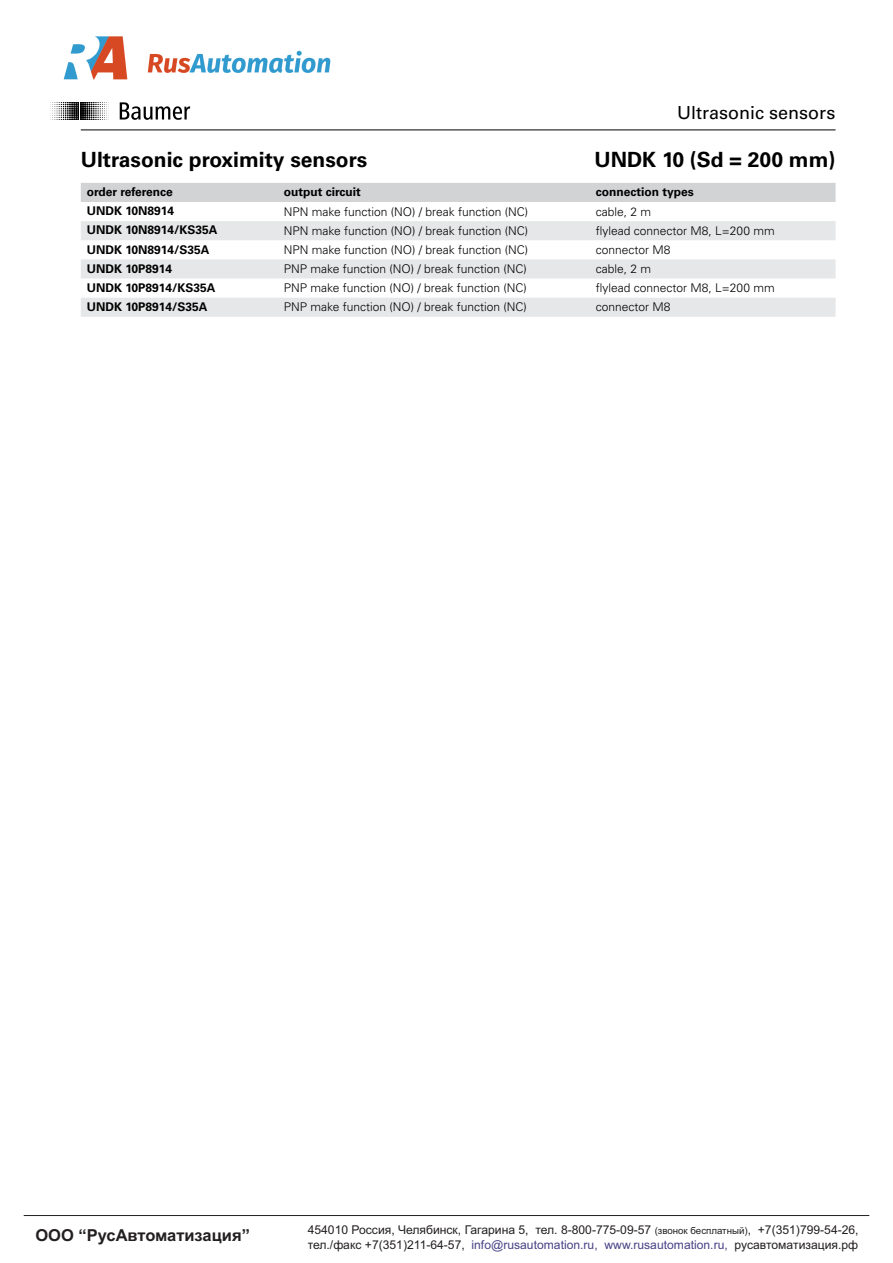
<style>
.page{position:relative;width:893px;height:1263px;background:#fff}
.page>*{position:absolute;margin:0;border:0;box-sizing:border-box;transform-origin:0 0}
.t1{font:700 21px "Univers";color:#000}
.t2{font:18px "Univers";color:#000}
.t3{font:700 16.5px "Arial";color:#231f20}
.t4{font:12.15px "Arial";color:#231f20}
.t5{font:12.15px "Arial";color:#474286}
.t6{font:300 12px "Univers";color:#000}
.t7{font:700 12px "Univers";color:#000}
.t8{font:9.75px "Arial";color:#231f20}
.s1{color:#231f20}
</style>
<div class="page">
<hr style="left:81px;top:130px;width:755px;height:1px;background:#000">
<div style="left:81px;top:183px;width:755px;height:19px;background:#d1d3d4"></div>
<svg style="left:81px;top:221px;width:755px;height:96px;fill:#e6e7e8"></svg>
<svg style="left:120px;top:102px;width:70px;height:18px"></svg>
<svg style="left:50px;top:102px;width:59px;height:18px"></svg>
<hr style="left:24px;top:1215px;width:845px;height:1px;background:#231f20">
<img style="left:63px;top:36px;width:268px;height:44px">
<h1 class="t1" style="left:81px;top:147px;width:288px">Ultrasonic proximity sensors</h1>
<h2 class="t2" style="left:677px;top:102px;width:160px">Ultrasonic sensors</h2>
<h1 class="t1" style="left:594px;top:147px;width:243px">UNDK 10 (Sd = 200 mm)</h1>
<p class="t7" style="left:87px;top:185px;width:87px">order reference</p>
<p class="t7" style="left:284px;top:185px;width:79px">output circuit</p>
<p class="t7" style="left:596px;top:185px;width:100px">connection types</p>
<p class="t7" style="left:87px;top:204px;width:89px">UNDK 10N8914</p>
<p class="t6" style="left:284px;top:204px;width:246px">NPN make function (NO) / break function (NC)</p>
<p class="t6" style="left:596px;top:204px;width:57px">cable, 2 m</p>
<p class="t7" style="left:87px;top:223px;width:132px">UNDK 10N8914/KS35A</p>
<p class="t6" style="left:284px;top:223px;width:246px">NPN make function (NO) / break function (NC)</p>
<p class="t6" style="left:596px;top:223px;width:180px">flylead connector M8, L=200 mm</p>
<p class="t7" style="left:87px;top:242px;width:124px">UNDK 10N8914/S35A</p>
<p class="t6" style="left:284px;top:243px;width:246px">NPN make function (NO) / break function (NC)</p>
<p class="t6" style="left:596px;top:243px;width:76px">connector M8</p>
<p class="t7" style="left:87px;top:261px;width:87px">UNDK 10P8914</p>
<p class="t6" style="left:284px;top:262px;width:245px">PNP make function (NO) / break function (NC)</p>
<p class="t6" style="left:596px;top:262px;width:57px">cable, 2 m</p>
<p class="t7" style="left:87px;top:281px;width:130px">UNDK 10P8914/KS35A</p>
<p class="t6" style="left:284px;top:281px;width:245px">PNP make function (NO) / break function (NC)</p>
<p class="t6" style="left:596px;top:281px;width:180px">flylead connector M8, L=200 mm</p>
<p class="t7" style="left:87px;top:300px;width:122px">UNDK 10P8914/S35A</p>
<p class="t6" style="left:284px;top:300px;width:245px">PNP make function (NO) / break function (NC)</p>
<p class="t6" style="left:596px;top:300px;width:76px">connector M8</p>
<h3 class="t3" style="left:35px;top:1228px;width:216px">ООО “РусАвтоматизация”</h3>
<p class="t4" style="left:308px;top:1222px;width:222px">454010 Россия, Челябинск, Гагарина 5,</p>
<p class="t4" style="left:535px;top:1222px;width:117px">тел. 8-800-775-09-57</p>
<p class="t4" style="left:748px;top:1222px;width:112px">, +7(351)799-54-26,</p>
<p class="t5" style="left:308px;top:1237px;width:422px"><span class="s1">тел./факс +7(351)211-64-57,</span> info@rusautomation.ru, www.rusautomation.ru,</p>
<p class="t8" style="left:655px;top:1224px;width:95px">(звонок бесплатный)</p>
<p class="t6" style="left:81px;top:1229px;width:8px">2</p>
<p class="t4" style="left:735px;top:1237px;width:125px">русавтоматизация.рф</p>
</div>
